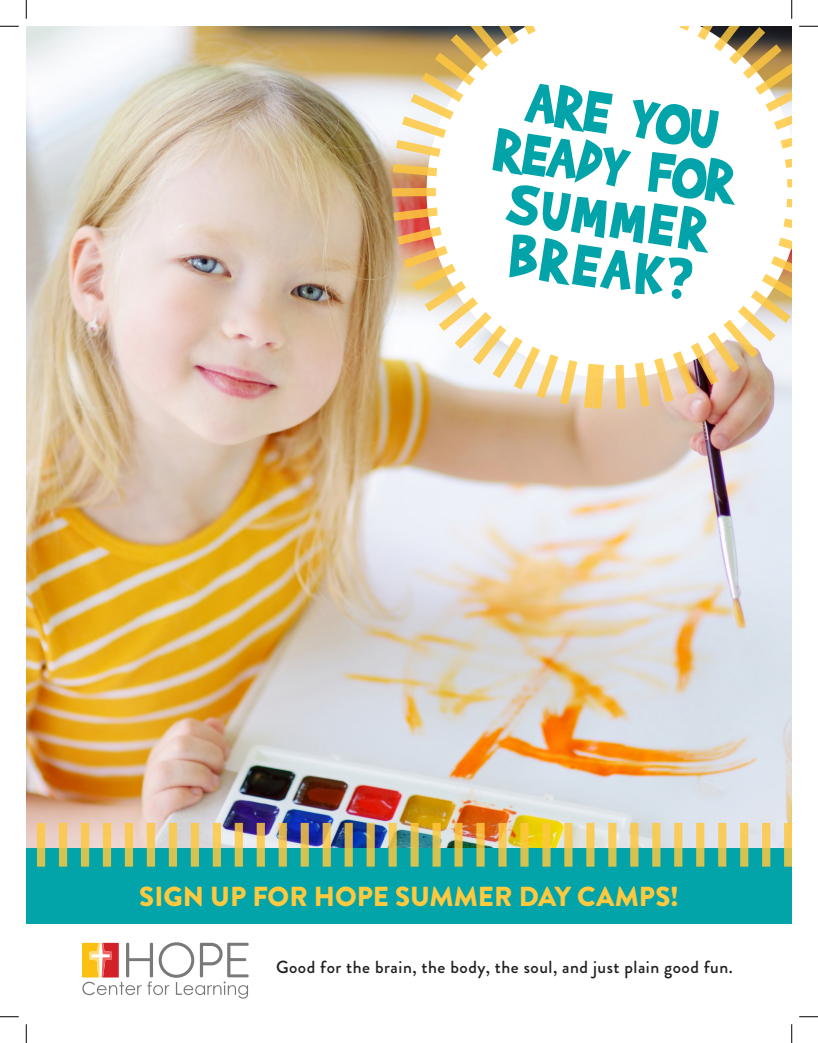
<style>
.page{position:relative;width:818px;height:1043px;background:#fff}
.page>*{position:absolute;margin:0;border:0;box-sizing:border-box;transform-origin:0 0}
.t1{font:68.75px/51.2px "Brady Bunch Remastered";color:#02a4a9;text-align:center}
.t2{font:900 27.5px "Brandon Grotesque";color:#fec83f}
.t3{font:500 17.5px "Brandon Grotesque";letter-spacing:.03em;color:#231f20}
</style>
<div class="page">
<div style="left:26px;top:846px;width:765px;height:77px;background:#02a4a9"></div>
<svg style="left:82px;top:942px;width:166px;height:56px"></svg>
<img style="left:26px;top:26px;width:765px;height:822px">
<svg style="left:384px;top:26px;width:407px;height:391px"></svg>
<hr style="left:26px;top:822px;width:1px;height:44px;background:#fec83f">
<svg style="left:37px;top:822px;width:8px;height:44px"></svg>
<svg style="left:59px;top:822px;width:8px;height:44px"></svg>
<svg style="left:81px;top:822px;width:8px;height:44px"></svg>
<svg style="left:103px;top:822px;width:8px;height:44px"></svg>
<svg style="left:125px;top:822px;width:8px;height:44px"></svg>
<svg style="left:147px;top:822px;width:8px;height:44px"></svg>
<svg style="left:169px;top:822px;width:8px;height:44px"></svg>
<svg style="left:191px;top:822px;width:8px;height:44px"></svg>
<svg style="left:213px;top:822px;width:8px;height:44px"></svg>
<svg style="left:235px;top:822px;width:8px;height:44px"></svg>
<svg style="left:257px;top:822px;width:8px;height:44px"></svg>
<svg style="left:279px;top:822px;width:8px;height:44px"></svg>
<svg style="left:300px;top:822px;width:9px;height:44px"></svg>
<svg style="left:322px;top:822px;width:9px;height:44px"></svg>
<svg style="left:344px;top:822px;width:9px;height:44px"></svg>
<svg style="left:366px;top:822px;width:9px;height:44px"></svg>
<svg style="left:388px;top:822px;width:9px;height:44px"></svg>
<svg style="left:410px;top:822px;width:8px;height:44px"></svg>
<svg style="left:432px;top:822px;width:8px;height:44px"></svg>
<svg style="left:454px;top:822px;width:8px;height:44px"></svg>
<svg style="left:476px;top:822px;width:8px;height:44px"></svg>
<svg style="left:498px;top:822px;width:8px;height:44px"></svg>
<svg style="left:520px;top:822px;width:8px;height:44px"></svg>
<svg style="left:542px;top:822px;width:8px;height:44px"></svg>
<svg style="left:564px;top:822px;width:8px;height:44px"></svg>
<svg style="left:586px;top:822px;width:8px;height:44px"></svg>
<svg style="left:608px;top:822px;width:8px;height:44px"></svg>
<svg style="left:630px;top:822px;width:8px;height:44px"></svg>
<svg style="left:652px;top:822px;width:8px;height:44px"></svg>
<svg style="left:674px;top:822px;width:8px;height:44px"></svg>
<svg style="left:696px;top:822px;width:8px;height:44px"></svg>
<svg style="left:718px;top:822px;width:8px;height:44px"></svg>
<svg style="left:740px;top:822px;width:8px;height:44px"></svg>
<svg style="left:762px;top:822px;width:8px;height:44px"></svg>
<svg style="left:784px;top:822px;width:7px;height:44px"></svg>
<hr style="left:806px;top:822px;width:1px;height:44px;background:#fec83f">
<svg style="left:0;top:25px;width:19px;height:2px"></svg>
<svg style="left:799px;top:25px;width:19px;height:2px"></svg>
<svg style="left:0;top:1016px;width:19px;height:1px"></svg>
<svg style="left:799px;top:1016px;width:19px;height:1px"></svg>
<svg style="left:25px;top:0;width:2px;height:19px"></svg>
<svg style="left:25px;top:1024px;width:2px;height:18px"></svg>
<svg style="left:791px;top:0;width:1px;height:19px"></svg>
<svg style="left:791px;top:1024px;width:1px;height:18px"></svg>
<p class="t1" style="left:506px;top:73px;width:243px;rotate:8deg">ARE YOU<br>READY FOR<br>SUMMER<br>BREAK?</p>
<p class="t2" style="left:139px;top:877px;width:541px">SIGN UP FOR HOPE SUMMER DAY CAMPS!</p>
<p class="t3" style="left:276px;top:954px;width:458px">Good for the brain, the body, the soul, and just plain good fun.</p>
</div>
